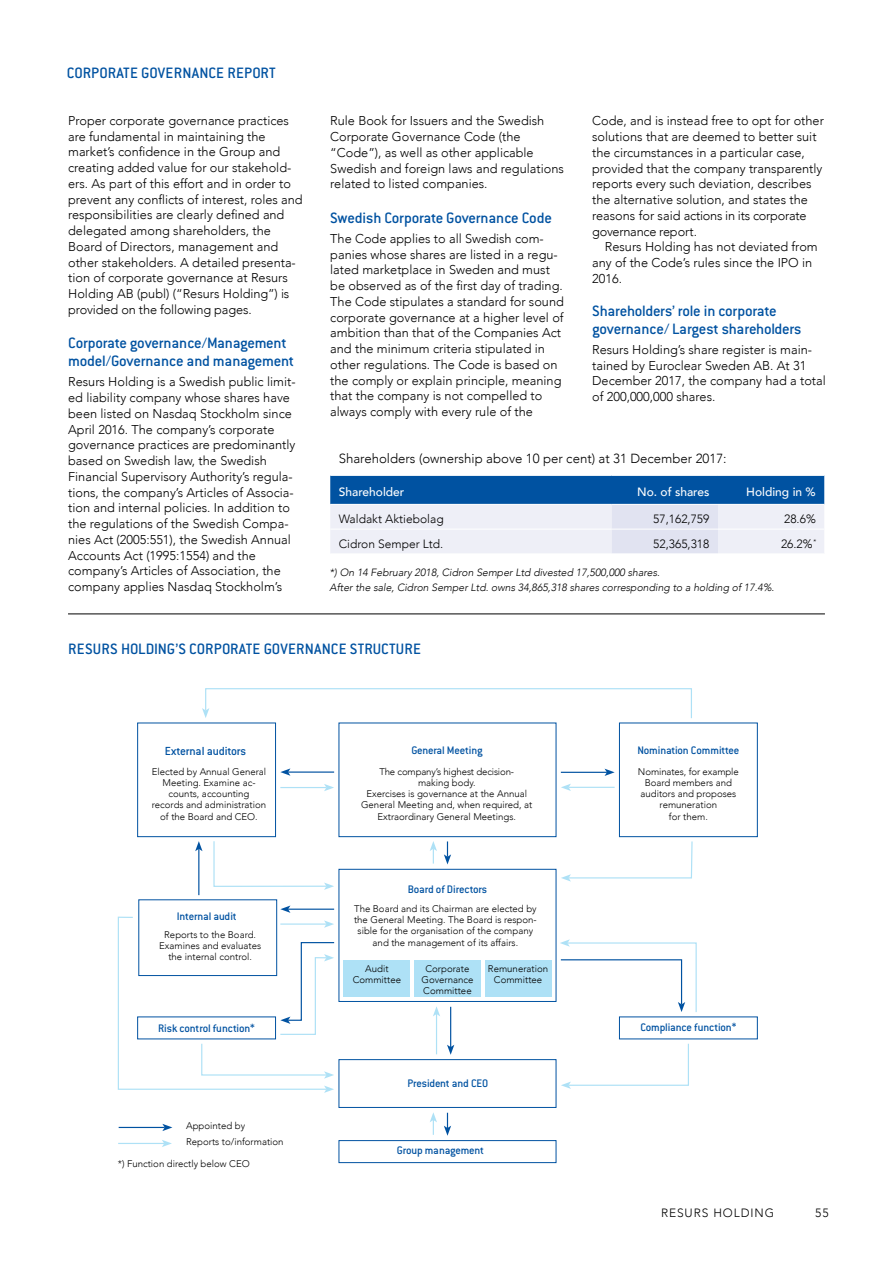
<style>
.page{position:relative;width:893px;height:1263px;background:#fff}
.page>*{position:absolute;margin:0;border:0;box-sizing:border-box;transform-origin:0 0}
.t1{font:16.5px/18px "Conduit ITC Medium";letter-spacing:-.01em;color:#0052a1}
.t2{font:16.5px "Conduit ITC Medium";letter-spacing:.015em;color:#0052a1}
.t3{font:300 13.2px "Avenir";color:#000}
.t4{font:12.9px "Conduit ITC Medium";letter-spacing:-.015em;color:#0052a1}
.t5{font:300 12.75px/15.8px "Avenir";color:#000}
.t6{font:12px "Conduit ITC Medium";letter-spacing:-.015em;color:#0052a1}
.t7{font:300 12px "Avenir";color:#000}
.t8{font:500 12px "Avenir";color:#fff}
.t9{font:300 12px "Avenir";letter-spacing:.075em;color:#000}
.t10{font:italic 300 10.5px/15px "Avenir";color:#000}
.t11{font:300 9.6px/11.2px "Avenir";color:#000;text-align:center}
</style>
<div class="page">
<svg style="left:330px;top:476px;width:494px;height:77px;background:#94b3d6"></svg>
<hr style="left:330px;top:504px;width:282px;height:1px;background:#fff">
<hr style="left:612px;top:504px;width:106px;height:1px;background:#fff">
<hr style="left:718px;top:504px;width:106px;height:1px;background:#fff">
<hr style="left:330px;top:529px;width:282px;height:1px;background:#fff">
<hr style="left:612px;top:529px;width:106px;height:1px;background:#fff">
<hr style="left:718px;top:529px;width:106px;height:1px;background:#fff">
<hr style="left:68px;top:614px;width:757px;height:1px;background:#000">
<svg style="left:202px;top:688px;width:490px;height:31px"></svg>
<div style="left:137px;top:722px;width:139px;height:115px;border:1px solid #0052a1"></div>
<svg style="left:213px;top:841px;width:121px;height:49px"></svg>
<svg style="left:561px;top:841px;width:132px;height:40px"></svg>
<svg style="left:560px;top:939px;width:137px;height:73px"></svg>
<div style="left:339px;top:1140px;width:217px;height:23px;border:1px solid #0052a1"></div>
<div style="left:339px;top:1059px;width:217px;height:49px;border:1px solid #0052a1"></div>
<div style="left:619px;top:722px;width:139px;height:115px;border:1px solid #0052a1"></div>
<div style="left:339px;top:722px;width:217px;height:115px;border:1px solid #0052a1"></div>
<div style="left:339px;top:869px;width:217px;height:133px;border:1px solid #0052a1"></div>
<hr style="left:198px;top:849px;width:1px;height:46px;background:#0052a1">
<svg style="left:195px;top:841px;width:8px;height:10px"></svg>
<svg style="left:430px;top:841px;width:7px;height:22px"></svg>
<svg style="left:430px;top:1112px;width:7px;height:23px"></svg>
<hr style="left:436px;top:1014px;width:1px;height:40px;background:#aee1f6">
<svg style="left:433px;top:1006px;width:7px;height:10px"></svg>
<hr style="left:280px;top:787px;width:46px;height:1px;background:#aee1f6">
<svg style="left:324px;top:784px;width:10px;height:7px"></svg>
<hr style="left:288px;top:771px;width:46px;height:2px;background:#0052a1">
<svg style="left:280px;top:768px;width:10px;height:8px"></svg>
<svg style="left:444px;top:841px;width:7px;height:23px"></svg>
<svg style="left:444px;top:1113px;width:7px;height:23px"></svg>
<hr style="left:450px;top:1007px;width:1px;height:40px;background:#0052a1">
<svg style="left:447px;top:1045px;width:7px;height:10px"></svg>
<svg style="left:561px;top:1043px;width:128px;height:46px"></svg>
<svg style="left:117px;top:905px;width:218px;height:188px"></svg>
<hr style="left:569px;top:787px;width:46px;height:1px;background:#aee1f6">
<svg style="left:561px;top:784px;width:10px;height:7px"></svg>
<hr style="left:561px;top:772px;width:46px;height:1px;background:#0052a1">
<svg style="left:604px;top:769px;width:11px;height:7px"></svg>
<hr style="left:118px;top:1143px;width:46px;height:1px;background:#aee1f6">
<svg style="left:162px;top:1140px;width:10px;height:7px"></svg>
<hr style="left:119px;top:1127px;width:46px;height:1px;background:#0052a1">
<svg style="left:162px;top:1124px;width:10px;height:7px"></svg>
<div style="left:343px;top:960px;width:67px;height:37px;background:#aee1f6"></div>
<div style="left:414px;top:960px;width:67px;height:37px;background:#aee1f6"></div>
<div style="left:485px;top:960px;width:67px;height:37px;background:#aee1f6"></div>
<div style="left:138px;top:899px;width:139px;height:77px;border:1px solid #0052a1"></div>
<p class="t2" style="left:67px;top:63px;width:210px">CORPORATE GOVERNANCE REPORT</p>
<p class="t5" style="left:68px;top:113px;width:236px">Proper corporate governance practices are fundamental in maintaining the -market’s confidence in the Group and creating added value for our stakehold&shy;ers. As part of this effort and in order to prevent any conflicts of interest, roles and responsibilities are clearly defined and delegated among shareholders, the Board of Directors, management and other stakeholders. A detailed presenta&shy;tion of corporate governance at Resurs Holding AB (publ) (“Resurs Holding”) is provided on the following pages.</p>
<p class="t1" style="left:68px;top:334px;width:227px">Corporate governance/Management model/Governance and management</p>
<p class="t5" style="left:68px;top:374px;width:229px">Resurs Holding is a Swedish public limit&shy;ed liability company whose shares have been listed on Nasdaq Stockholm since April 2016. The company’s corporate governance practices are predominantly based on Swedish law, the Swedish Financial Supervisory Authority’s regula&shy;tions, the company’s Articles of Associa&shy;tion and internal policies. In addition to the regulations of the Swedish Compa&shy;nies Act (2005:551), the Swedish Annual Accounts Act (1995:1554) and the company’s Articles of Association, the company applies Nasdaq Stockholm’s</p>
<p class="t5" style="left:330px;top:113px;width:235px">Rule Book for Issuers and the Swedish Corporate Governance Code (the “Code”), as well as other applicable Swedish and foreign laws and regulations related to listed companies.</p>
<p class="t1" style="left:330px;top:208px;width:223px">Swedish Corporate Governance Code</p>
<p class="t5" style="left:330px;top:231px;width:235px">The Code applies to all Swedish com&shy;panies whose shares are listed in a regu&shy;lated marketplace in Sweden and must be observed as of the first day of trading.<br>The Code stipulates a standard for sound corporate governance at a higher level of ambition than that of the Companies Act and the minimum criteria stipulated in other regulations. The Code is based on the comply or explain principle, meaning that the company is not compelled to always comply with every rule of the</p>
<p class="t5" style="left:592px;top:113px;width:233px">Code, and is instead free to opt for other solutions that are deemed to better suit the circumstances in a particular case, provided that the company transparently reports every such deviation, describes the alternative solution, and states the reasons for said actions in its corporate governance report.</p>
<p class="t5" style="left:592px;top:239px;width:227px;text-indent:13px">Resurs Holding has not deviated from any of the Code’s rules since the IPO in<br>2016.</p>
<p class="t1" style="left:592px;top:301px;width:211px">Shareholders’ role in corporate governance/ Largest shareholders</p>
<p class="t5" style="left:592px;top:342px;width:235px">Resurs Holding’s share register is main&shy;tained by Euroclear Sweden AB. At 31<br>December 2017, the company had a total of 200,000,000 shares.</p>
<p class="t3" style="left:339px;top:450px;width:389px">Shareholders (ownership above 10 per cent) at 31 December 2017:</p>
<p class="t8" style="left:339px;top:481px;width:67px">Shareholder</p>
<p class="t8" style="left:637px;top:481px;width:74px">No. of shares</p>
<p class="t8" style="left:746px;top:481px;width:71px">Holding in %</p>
<p class="t7" style="left:339px;top:511px;width:106px">Waldakt Aktiebolag</p>
<p class="t7" style="left:653px;top:511px;width:58px">57,162,759</p>
<p class="t7" style="left:784px;top:511px;width:33px">28.6%</p>
<p class="t7" style="left:339px;top:536px;width:106px">Cidron Semper Ltd.</p>
<p class="t7" style="left:653px;top:536px;width:58px">52,365,318</p>
<p class="t7" style="left:781px;top:536px;width:36px">26.2%<sup>*</sup></p>
<p class="t10" style="left:330px;top:565px;width:446px">*) On 14 February 2018, Cidron Semper Ltd divested 17,500,000 shares.<br>After the sale, Cidron Semper Ltd. owns 34,865,318 shares corresponding to a holding of 17.4%.</p>
<p class="t2" style="left:68px;top:639px;width:354px">RESURS HOLDING’S CORPORATE GOVERNANCE STRUCTURE</p>
<p class="t4" style="left:165px;top:743px;width:83px">External auditors</p>
<p class="t6" style="left:411px;top:743px;width:73px">General Meeting</p>
<p class="t11" style="left:361px;top:766px;width:173px">The company’s highest decision-<br>making body.<br>Exercises is governance at the Annual<br>General Meeting and, when required, at<br>Extraordinary General Meetings.</p>
<p class="t6" style="left:637px;top:743px;width:104px">Nomination Committee</p>
<p class="t11" style="left:152px;top:766px;width:116px">Elected by Annual General<br>Meeting. Examine ac&shy;counts, accounting records and administration of the Board and CEO.</p>
<p class="t11" style="left:638px;top:766px;width:102px">Nominates, for example<br>Board members and auditors and proposes remuneration<br>for them.</p>
<p class="t6" style="left:177px;top:908px;width:61px">Internal audit</p>
<p class="t11" style="left:159px;top:929px;width:104px">Reports to the Board.<br>Examines and evaluates the internal control.</p>
<p class="t6" style="left:158px;top:1021px;width:98px">Risk control function*</p>
<p class="t11" style="left:186px;top:1120px;width:61px">Appointed by</p>
<p class="t11" style="left:186px;top:1136px;width:99px">Reports to/information</p>
<p class="t11" style="left:118px;top:1158px;width:133px">*) Function directly below CEO</p>
<p class="t6" style="left:408px;top:882px;width:81px">Board of Directors</p>
<p class="t11" style="left:354px;top:903px;width:184px">The Board and its Chairman are elected by the General Meeting. The Board is respon&shy;sible for the organisation of the company and the management of its affairs.</p>
<p class="t11" style="left:353px;top:963px;width:50px">Audit<br>Committee</p>
<p class="t11" style="left:421px;top:963px;width:53px">Corporate<br>Governance<br>Committee</p>
<p class="t11" style="left:488px;top:963px;width:62px">Remuneration<br>Committee</p>
<p class="t6" style="left:407px;top:1076px;width:82px">President and CEO</p>
<p class="t6" style="left:397px;top:1143px;width:88px">Group management</p>
<p class="t6" style="left:640px;top:1020px;width:97px">Compliance function*</p>
<p class="t9" style="left:661px;top:1205px;width:115px">RESURS HOLDING</p>
<p class="t7" style="left:815px;top:1205px;width:15px">55</p>
</div>
